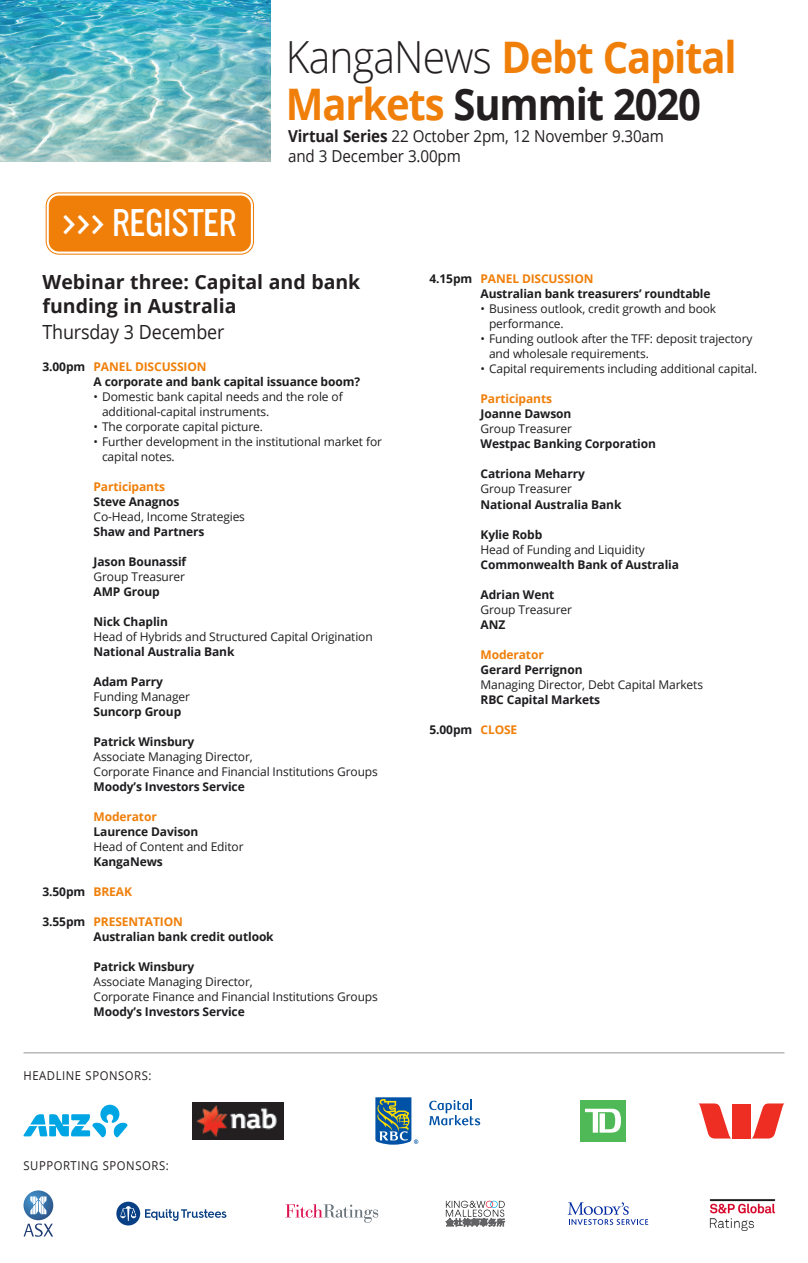
<style>
.page{position:relative;width:808px;height:1263px;background:#fff}
.page>*{position:absolute;margin:0;border:0;box-sizing:border-box;transform-origin:0 0}
.t1{font:700 43.5px/46.5px "Open Sans";letter-spacing:-.03em;color:#f07f09;scale:.92 1}
.t2{font:300 33.75px "Ultramagnetic";letter-spacing:-.03em;color:#fff}
.t3{font:700 19.5px/23.4px "Open Sans";color:#231f20}
.t4{font:19.5px "Open Sans";letter-spacing:-.01em;color:#231f20;scale:.92 1}
.t5{font:16.5px/19.5px "Open Sans";letter-spacing:-.01em;color:#231f20;scale:.92 1}
.t6{font:12.3px "Open Sans";letter-spacing:.05em;color:#231f20;scale:.92 1}
.KN-TextoBentonLight{font:12px/15px "Open Sans";letter-spacing:-.01em;color:#1e1c1f}
.KN-TextoBentonLight-2{font:700 12px "Open Sans";letter-spacing:-.01em;color:#1e1c1f}
.KN-TextoBentonLight-3{font:700 12px "Open Sans";letter-spacing:-.01em;color:#f07f09}
.s1{font-weight:300;font-size:44.25px;color:#231f20}
.s2{color:#231f20}
.s3{font-weight:700}
.s4{color:#1e1c1f}
.s5{color:#f07f09}
</style>
<div class="page">
<div style="left:46px;top:192px;width:208px;height:63px;background:#f07f09;border-radius:13px"></div>
<div style="left:43px;top:189px;width:214px;height:69px;border:2px solid #fff;border-radius:15px"></div>
<div style="left:47px;top:193px;width:206px;height:61px;border:2px solid #fff;border-radius:11px"></div>
<img style="left:0;top:0;width:270px;height:162px">
<svg style="left:375px;top:1097px;width:43px;height:48px"></svg>
<svg style="left:429px;top:1100px;width:51px;height:25px"></svg>
<hr style="left:23px;top:1052px;width:761px;height:1px;background:#939598">
<div style="left:580px;top:1100px;width:46px;height:41px;background:#4fb957"></div>
<svg style="left:585px;top:1109px;width:36px;height:24px"></svg>
<svg style="left:23px;top:1105px;width:105px;height:32px"></svg>
<img style="left:193px;top:1102px;width:90px;height:37px">
<svg style="left:698px;top:1103px;width:33px;height:35px"></svg>
<svg style="left:752px;top:1103px;width:32px;height:35px"></svg>
<div style="left:732px;top:1104px;width:19px;height:34px;background:#ee2e22"></div>
<svg style="left:285px;top:1204px;width:93px;height:19px"></svg>
<svg style="left:446px;top:1201px;width:59px;height:26px"></svg>
<svg style="left:568px;top:1202px;width:80px;height:23px"></svg>
<svg style="left:116px;top:1202px;width:110px;height:23px"></svg>
<svg style="left:23px;top:1190px;width:30px;height:30px"></svg>
<svg style="left:30px;top:1196px;width:16px;height:18px"></svg>
<svg style="left:24px;top:1223px;width:29px;height:14px"></svg>
<img style="left:709px;top:1199px;width:67px;height:32px">
<p class="t2" style="left:61px;top:199px;width:177px">&gt;&gt;&gt; REGISTER</p>
<p class="t1" style="left:286px;top:33px;width:491px"><span class="s1">KangaNews</span> Debt Capital<br>Markets <span class="s2">Summit 2020</span></p>
<p class="t5" style="left:288px;top:126px;width:410px"><span class="s3">Virtual Series</span> 22 October 2pm, 12 November 9.30am and 3 December 3.00pm</p>
<p class="t3" style="left:43px;top:270px;width:319px">Webinar three: Capital and bank funding in Australia</p>
<p class="t4" style="left:43px;top:319px;width:199px">Thursday 3 December</p>
<p class="KN-TextoBentonLight-3" style="left:43px;top:358px;width:166px"><span class="s4">3.00pm</span> PANEL DISCUSSION</p>
<p class="KN-TextoBentonLight-2" style="left:94px;top:373px;width:268px">A corporate and bank capital issuance boom?</p>
<p class="KN-TextoBentonLight" style="left:102px;top:389px;width:242px;text-indent:-9px">• Domestic bank capital needs and the role of additional-capital instruments.</p>
<p class="KN-TextoBentonLight" style="left:94px;top:419px;width:171px">• The corporate capital picture.</p>
<p class="KN-TextoBentonLight" style="left:102px;top:434px;width:281px;text-indent:-9px">• Further development in the institutional market for capital notes.</p>
<p class="KN-TextoBentonLight-3" style="left:94px;top:478px;width:73px">Participants</p>
<p class="KN-TextoBentonLight-2" style="left:94px;top:493px;width:87px">Steve Anagnos</p>
<p class="KN-TextoBentonLight" style="left:94px;top:509px;width:153px">Co-Head, Income Strategies</p>
<p class="KN-TextoBentonLight-2" style="left:94px;top:523px;width:112px">Shaw and Partners</p>
<p class="KN-TextoBentonLight-2" style="left:94px;top:553px;width:94px">Jason Bounassif</p>
<p class="KN-TextoBentonLight" style="left:94px;top:569px;width:93px">Group Treasurer</p>
<p class="KN-TextoBentonLight-2" style="left:94px;top:583px;width:68px">AMP Group</p>
<p class="KN-TextoBentonLight-2" style="left:94px;top:613px;width:76px">Nick Chaplin</p>
<p class="KN-TextoBentonLight" style="left:94px;top:629px;width:281px">Head of Hybrids and Structured Capital Origination</p>
<p class="KN-TextoBentonLight-2" style="left:94px;top:643px;width:142px">National Australia Bank</p>
<p class="KN-TextoBentonLight-2" style="left:94px;top:673px;width:71px">Adam Parry</p>
<p class="KN-TextoBentonLight" style="left:94px;top:689px;width:98px">Funding Manager</p>
<p class="KN-TextoBentonLight-2" style="left:94px;top:703px;width:89px">Suncorp Group</p>
<p class="KN-TextoBentonLight-2" style="left:94px;top:733px;width:102px">Patrick Winsbury</p>
<p class="KN-TextoBentonLight" style="left:94px;top:749px;width:161px">Associate Managing Director,</p>
<p class="KN-TextoBentonLight" style="left:94px;top:764px;width:286px">Corporate Finance and Financial Institutions Groups</p>
<p class="KN-TextoBentonLight-2" style="left:94px;top:778px;width:153px">Moody’s Investors Service</p>
<p class="KN-TextoBentonLight-3" style="left:94px;top:808px;width:65px">Moderator</p>
<p class="KN-TextoBentonLight-2" style="left:94px;top:823px;width:106px">Laurence Davison</p>
<p class="KN-TextoBentonLight" style="left:94px;top:839px;width:152px">Head of Content and Editor</p>
<p class="KN-TextoBentonLight-2" style="left:94px;top:853px;width:71px">KangaNews</p>
<p class="KN-TextoBentonLight-2" style="left:43px;top:883px;width:91px">3.50pm <span class="s5">BREAK</span></p>
<p class="KN-TextoBentonLight-3" style="left:43px;top:913px;width:142px"><span class="s4">3.55pm</span> PRESENTATION</p>
<p class="KN-TextoBentonLight-2" style="left:94px;top:928px;width:182px">Australian bank credit outlook</p>
<p class="KN-TextoBentonLight-2" style="left:94px;top:958px;width:102px">Patrick Winsbury</p>
<p class="KN-TextoBentonLight" style="left:94px;top:974px;width:161px">Associate Managing Director,</p>
<p class="KN-TextoBentonLight" style="left:94px;top:989px;width:286px">Corporate Finance and Financial Institutions Groups</p>
<p class="KN-TextoBentonLight-2" style="left:94px;top:1003px;width:153px">Moody’s Investors Service</p>
<p class="t6" style="left:23px;top:1066px;width:141px">HEADLINE SPONSORS:</p>
<p class="t6" style="left:23px;top:1157px;width:159px">SUPPORTING SPONSORS:</p>
<p class="KN-TextoBentonLight-3" style="left:429px;top:271px;width:166px"><span class="s4">4.15pm</span> PANEL DISCUSSION</p>
<p class="KN-TextoBentonLight-2" style="left:480px;top:286px;width:232px">Australian bank treasurers’ roundtable</p>
<p class="KN-TextoBentonLight" style="left:489px;top:301px;width:229px;text-indent:-9px">• Business outlook, credit growth and book performance.</p>
<p class="KN-TextoBentonLight" style="left:489px;top:331px;width:265px;text-indent:-9px">• Funding outlook after the TFF: deposit trajectory and wholesale requirements.</p>
<p class="KN-TextoBentonLight" style="left:480px;top:361px;width:278px">• Capital requirements including additional capital.</p>
<p class="KN-TextoBentonLight-3" style="left:480px;top:391px;width:73px">Participants</p>
<p class="KN-TextoBentonLight-2" style="left:480px;top:406px;width:92px">Joanne Dawson</p>
<p class="KN-TextoBentonLight" style="left:480px;top:421px;width:93px">Group Treasurer</p>
<p class="KN-TextoBentonLight-2" style="left:480px;top:436px;width:177px">Westpac Banking Corporation</p>
<p class="KN-TextoBentonLight-2" style="left:480px;top:466px;width:106px">Catriona Meharry</p>
<p class="KN-TextoBentonLight" style="left:480px;top:481px;width:93px">Group Treasurer</p>
<p class="KN-TextoBentonLight-2" style="left:480px;top:496px;width:142px">National Australia Bank</p>
<p class="KN-TextoBentonLight-2" style="left:480px;top:526px;width:63px">Kylie Robb</p>
<p class="KN-TextoBentonLight" style="left:480px;top:541px;width:166px">Head of Funding and Liquidity</p>
<p class="KN-TextoBentonLight-2" style="left:480px;top:556px;width:200px">Commonwealth Bank of Australia</p>
<p class="KN-TextoBentonLight-2" style="left:480px;top:586px;width:75px">Adrian Went</p>
<p class="KN-TextoBentonLight" style="left:480px;top:601px;width:93px">Group Treasurer</p>
<p class="KN-TextoBentonLight-2" style="left:480px;top:616px;width:26px">ANZ</p>
<p class="KN-TextoBentonLight-3" style="left:480px;top:646px;width:65px">Moderator</p>
<p class="KN-TextoBentonLight-2" style="left:480px;top:661px;width:103px">Gerard Perrignon</p>
<p class="KN-TextoBentonLight" style="left:480px;top:676px;width:224px">Managing Director, Debt Capital Markets</p>
<p class="KN-TextoBentonLight-2" style="left:480px;top:691px;width:121px">RBC Capital Markets</p>
<p class="KN-TextoBentonLight-2" style="left:429px;top:721px;width:89px">5.00pm <span class="s5">CLOSE</span></p>
</div>
